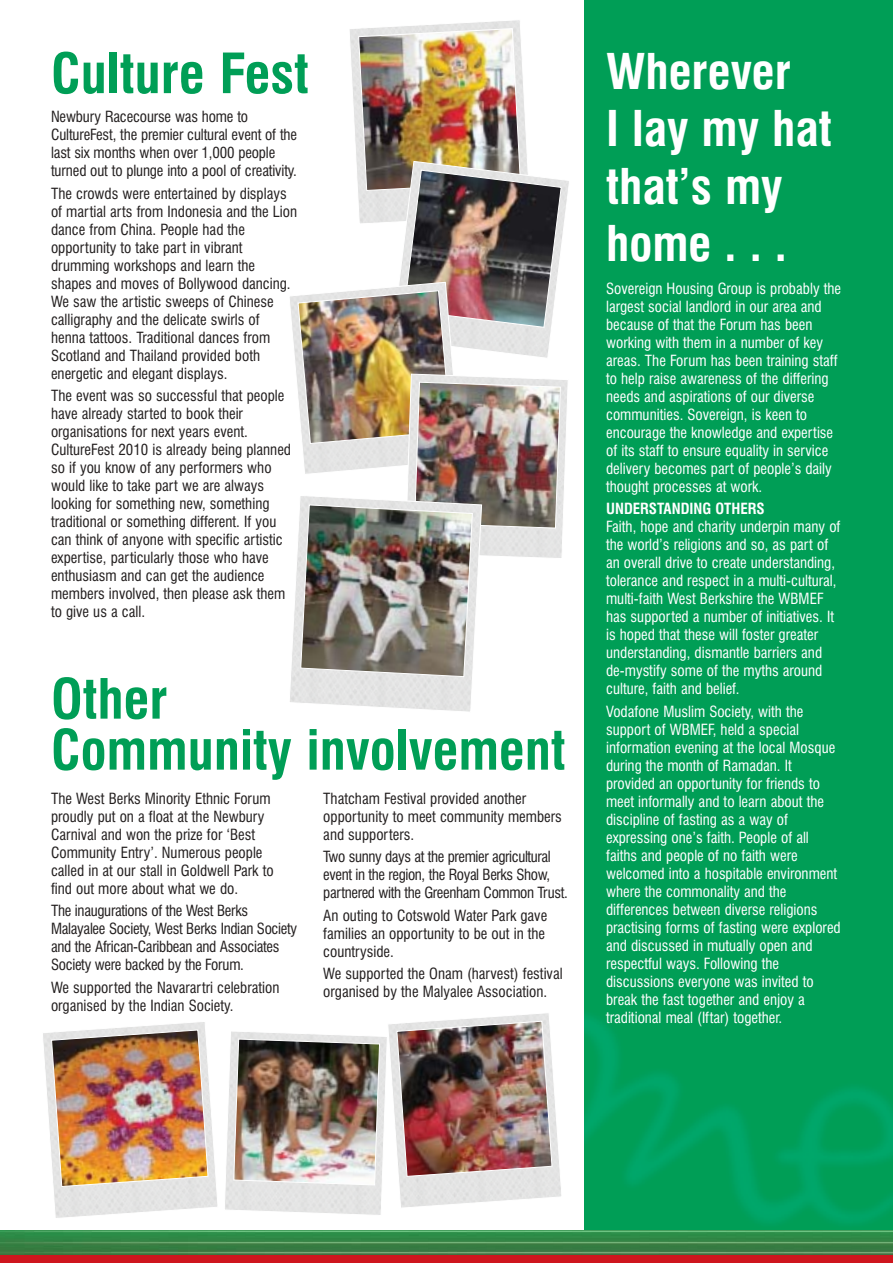
<style>
.page{position:relative;width:893px;height:1263px;background:#fff}
.page>*{position:absolute;margin:0;border:0;box-sizing:border-box;transform-origin:0 0}
.t1{font:700 condensed 54px/51px "Swiss 721 BT";color:#009e56}
.t2{font:700 condensed 48px/57.6px "Swiss 721 BT";color:#fff}
.t3{font:condensed 15px/18px "Swiss 721 BT";color:#231f1f}
.t4{font:condensed 15px/18px "Swiss 721 BT";color:#fff}
.t5{font:condensed 15px/18px "Swiss 721 BT";letter-spacing:-.02em;color:#231f1f}
.t6{font:condensed 15px/18px "Swiss 721 BT";letter-spacing:-.025em;color:#231f1f}
.t7{font:700 condensed 15px "Swiss 721 BT";color:#fff}
</style>
<div class="page">
<div style="left:584px;top:0;width:308px;height:1247px;background:#009e56"></div>
<img style="left:584px;top:1015px;width:308px;height:208px">
<img style="left:0;top:1230px;width:892px;height:26px">
<div style="left:0;top:1256px;width:892px;height:7px;background:#ce161e"></div>
<img style="left:43px;top:1013px;width:518px;height:205px">
<img style="left:290px;top:20px;width:279px;height:692px">
<h1 class="t1" style="left:51px;top:51px;width:259px">Culture Fest</h1>
<p class="t3" style="left:51px;top:109px;width:247px">Newbury Racecourse was home to CultureFest, the premier cultural event of the last six months when over 1,000 people turned out to plunge into a pool of creativity.</p>
<p class="t3" style="left:51px;top:185px;width:248px">The crowds were entertained by displays of martial arts from Indonesia and the Lion dance from China. People had the opportunity to take part in vibrant drumming workshops and learn the shapes and moves of Bollywood dancing.<br>We saw the artistic sweeps of Chinese calligraphy and the delicate swirls of henna tattoos. Traditional dances from Scotland and Thailand provided both energetic and elegant displays.</p>
<p class="t3" style="left:51px;top:387px;width:241px">The event was so successful that people have already started to book their organisations for next years event.<br>CultureFest 2010 is already being planned so if you know of any performers who would like to take part we are always looking for something new, something traditional or something different. If you can think of anyone with specific artistic expertise, particularly those who have enthusiasm and can get the audience members involved, then please ask them to give us a call.</p>
<h1 class="t1" style="left:51px;top:677px;width:516px">Other<br>Community involvement</h1>
<p class="t3" style="left:51px;top:791px;width:224px">The West Berks Minority Ethnic Forum proudly put on a float at the Newbury Carnival and won the prize for ‘Best Community Entry’. Numerous people called in at our stall in Goldwell Park to find out more about what we do.</p>
<p class="t5" style="left:51px;top:903px;width:248px">The inaugurations of the West Berks Malayalee Society, West Berks Indian Society and the African-Caribbean and Associates Society were backed by the Forum.</p>
<p class="t3" style="left:51px;top:979px;width:230px">We supported the Navarartri celebration organised by the Indian Society.</p>
<p class="t3" style="left:323px;top:791px;width:240px">Thatcham Festival provided another opportunity to meet community members and supporters.</p>
<p class="t6" style="left:323px;top:849px;width:246px">Two sunny days at the premier agricultural event in the region, the Royal Berks Show, partnered with the Greenham Common Trust.</p>
<p class="t3" style="left:323px;top:907px;width:225px">An outing to Cotswold Water Park gave families an opportunity to be out in the countryside.</p>
<p class="t3" style="left:323px;top:965px;width:241px">We supported the Onam (harvest) festival organised by the Malyalee Association.</p>
<h2 class="t2" style="left:606px;top:45px;width:227px">Wherever<br>I lay my hat that’s my home . . .</h2>
<p class="t4" style="left:606px;top:281px;width:236px">Sovereign Housing Group is probably the largest social landlord in our area and because of that the Forum has been working with them in a number of key areas. The Forum has been training staff to help raise awareness of the differing needs and aspirations of our diverse communities. Sovereign, is keen to encourage the knowledge and expertise of its staff to ensure equality in service delivery becomes part of people’s daily thought processes at work.</p>
<p class="t7" style="left:606px;top:503px;width:160px">UNDERSTANDING OTHERS</p>
<p class="t4" style="left:606px;top:519px;width:236px">Faith, hope and charity underpin many of the world’s religions and so, as part of an overall drive to create understanding, tolerance and respect in a multi-cultural, multi-faith West Berkshire the WBMEF has supported a number of initiatives. It is hoped that these will foster greater understanding, dismantle barriers and de-mystify some of the myths around culture, faith and belief.</p>
<p class="t4" style="left:606px;top:703px;width:236px">Vodafone Muslim Society, with the support of WBMEF, held a special information evening at the local Mosque during the month of Ramadan. It provided an opportunity for friends to meet informally and to learn about the discipline of fasting as a way of expressing one’s faith. People of all faiths and people of no faith were welcomed into a hospitable environment where the commonality and the differences between diverse religions practising forms of fasting were explored and discussed in mutually open and respectful ways. Following the discussions everyone was invited to break the fast together and enjoy a traditional meal (Iftar) together.</p>
</div>
